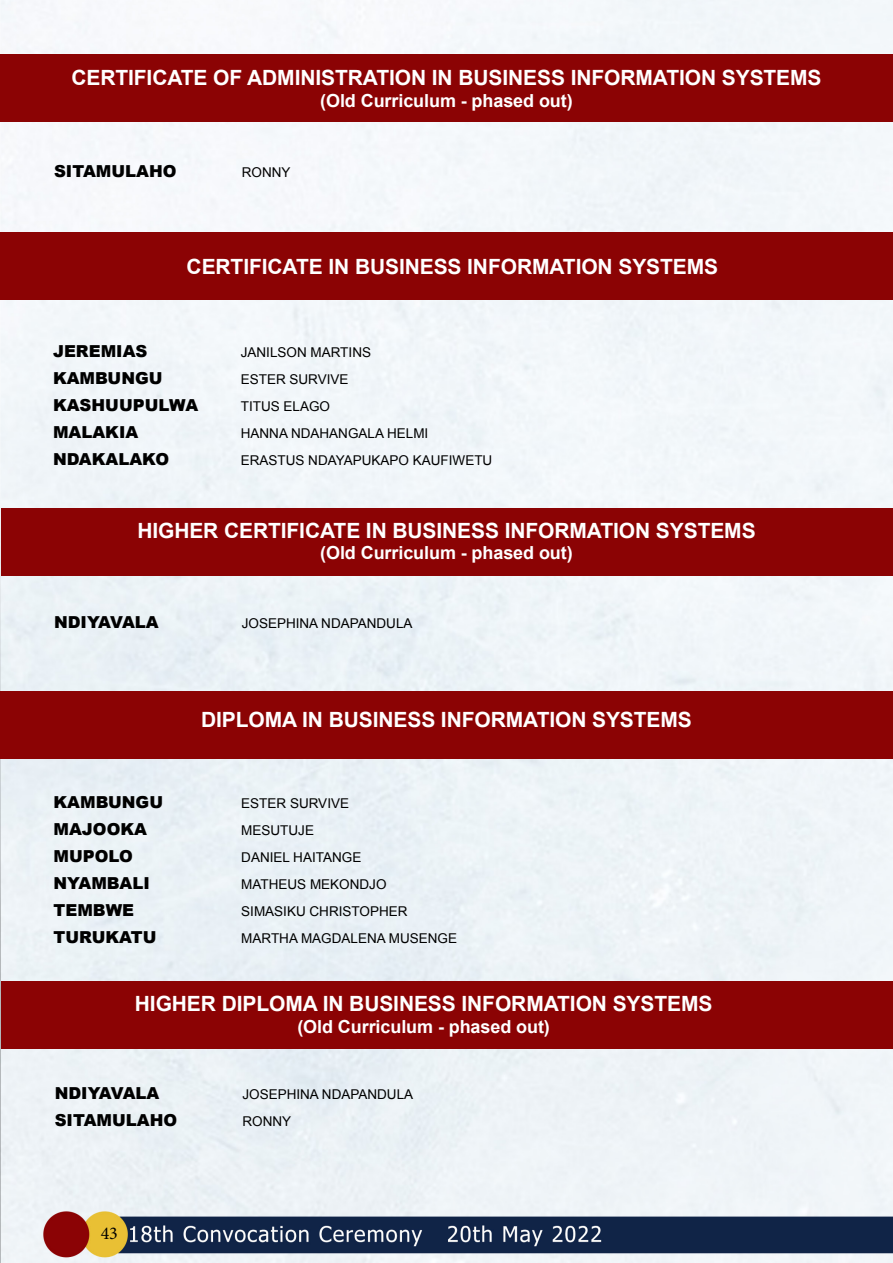
<style>
.page{position:relative;width:893px;height:1263px;background:#fff}
.page>*{position:absolute;margin:0;border:0;box-sizing:border-box;transform-origin:0 0}
.t1{font:700 21px "Arial";letter-spacing:-.005em;color:#fff}
.t2{font:700 18px "Arial";letter-spacing:-.005em;color:#fff}
.t3{font:18px "Minion Pro";color:#000}
.t4{font:900 16.5px "Arial";color:#000}
.t5{font:13.5px "Arial";color:#000}
</style>
<div class="page">
<img style="left:1px;top:0;width:892px;height:1263px">
<svg style="left:0;top:3px;width:1px;height:1260px"></svg>
<div style="left:1px;top:54px;width:892px;height:67px;background:#8b0304"></div>
<div style="left:0;top:232px;width:893px;height:67px;background:#8b0304"></div>
<div style="left:1px;top:508px;width:892px;height:68px;background:#8b0304"></div>
<div style="left:0;top:691px;width:893px;height:67px;background:#8b0304"></div>
<div style="left:1px;top:982px;width:892px;height:67px;background:#8b0304"></div>
<h1 class="t1" style="left:71px;top:64px;width:752px">CERTIFICATE OF ADMINISTRATION IN BUSINESS INFORMATION SYSTEMS</h1>
<h2 class="t2" style="left:320px;top:88px;width:254px">(Old Curriculum - phased out)</h2>
<p class="t4" style="left:54px;top:159px;width:124px">SITAMULAHO</p>
<p class="t5" style="left:242px;top:163px;width:50px">RONNY</p>
<h1 class="t1" style="left:187px;top:252px;width:533px">CERTIFICATE IN BUSINESS INFORMATION SYSTEMS</h1>
<p class="t4" style="left:53px;top:340px;width:96px">JEREMIAS</p>
<p class="t5" style="left:241px;top:344px;width:132px">JANILSON MARTINS</p>
<p class="t4" style="left:53px;top:367px;width:111px">KAMBUNGU</p>
<p class="t5" style="left:241px;top:371px;width:109px">ESTER SURVIVE</p>
<p class="t4" style="left:53px;top:394px;width:147px">KASHUUPULWA</p>
<p class="t5" style="left:241px;top:398px;width:91px">TITUS ELAGO</p>
<p class="t4" style="left:53px;top:421px;width:87px">MALAKIA</p>
<p class="t5" style="left:241px;top:425px;width:189px">HANNA NDAHANGALA HELMI</p>
<p class="t4" style="left:53px;top:448px;width:118px">NDAKALAKO</p>
<p class="t5" style="left:241px;top:452px;width:253px">ERASTUS NDAYAPUKAPO KAUFIWETU</p>
<h1 class="t1" style="left:137px;top:516px;width:620px">HIGHER CERTIFICATE IN BUSINESS INFORMATION SYSTEMS</h1>
<h2 class="t2" style="left:320px;top:541px;width:254px">(Old Curriculum - phased out)</h2>
<p class="t4" style="left:54px;top:610px;width:106px">NDIYAVALA</p>
<p class="t5" style="left:242px;top:614px;width:172px">JOSEPHINA NDAPANDULA</p>
<h1 class="t1" style="left:201px;top:705px;width:492px">DIPLOMA IN BUSINESS INFORMATION SYSTEMS</h1>
<p class="t4" style="left:54px;top:790px;width:111px">KAMBUNGU</p>
<p class="t5" style="left:241px;top:794px;width:109px">ESTER SURVIVE</p>
<p class="t4" style="left:54px;top:817px;width:95px">MAJOOKA</p>
<p class="t5" style="left:241px;top:821px;width:74px">MESUTUJE</p>
<p class="t4" style="left:54px;top:844px;width:81px">MUPOLO</p>
<p class="t5" style="left:241px;top:848px;width:122px">DANIEL HAITANGE</p>
<p class="t4" style="left:54px;top:871px;width:98px">NYAMBALI</p>
<p class="t5" style="left:241px;top:875px;width:147px">MATHEUS MEKONDJO</p>
<p class="t4" style="left:54px;top:898px;width:82px">TEMBWE</p>
<p class="t5" style="left:241px;top:902px;width:168px">SIMASIKU CHRISTOPHER</p>
<p class="t4" style="left:54px;top:925px;width:105px">TURUKATU</p>
<p class="t5" style="left:241px;top:929px;width:217px">MARTHA MAGDALENA MUSENGE</p>
<h1 class="t1" style="left:135px;top:990px;width:579px">HIGHER DIPLOMA IN BUSINESS INFORMATION SYSTEMS</h1>
<h2 class="t2" style="left:297px;top:1014px;width:254px">(Old Curriculum - phased out)</h2>
<p class="t4" style="left:55px;top:1081px;width:106px">NDIYAVALA</p>
<p class="t5" style="left:242px;top:1086px;width:172px">JOSEPHINA NDAPANDULA</p>
<p class="t4" style="left:55px;top:1108px;width:124px">SITAMULAHO</p>
<p class="t5" style="left:242px;top:1113px;width:50px">RONNY</p>
<h2 class="t3" style="left:101px;top:1221px;width:19px">43</h2>
</div>
